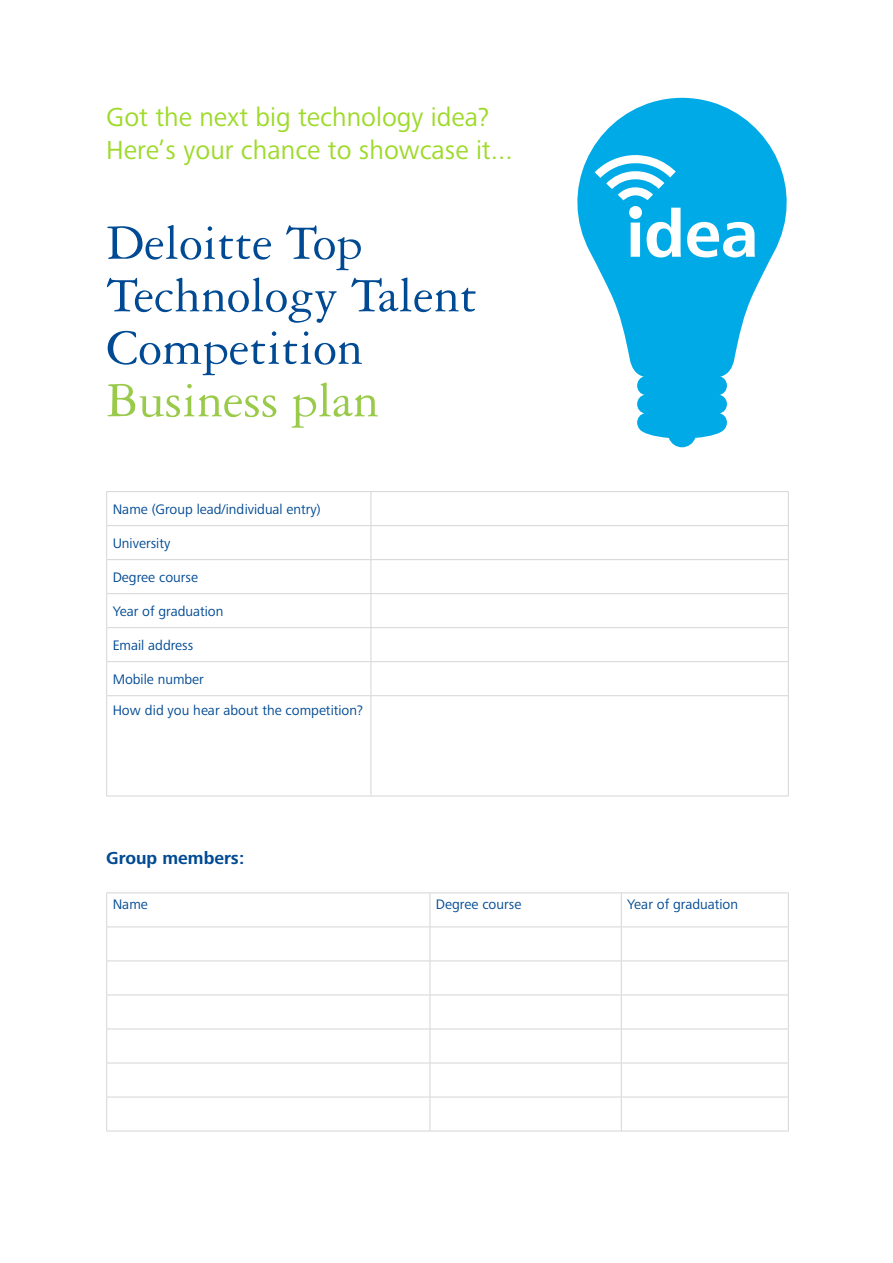
<style>
.page{position:relative;width:893px;height:1263px;background:#fff}
.page>*{position:absolute;margin:0;border:0;box-sizing:border-box;transform-origin:0 0}
.t1{font:52.5px/52.5px "Garamond 3 LT Std";color:#004a94}
.t2{font:52.5px "Garamond 3 LT Std";color:#99ca49}
.t3{font:27px/33px "Frutiger Next Pro";color:#9dda29}
.t4{font:700 18px "Frutiger Next Pro";color:#004a94}
.t5{font:14.25px/30.6px "Frutiger Next Pro";color:#004a94}
</style>
<div class="page">
<hr style="left:106px;top:491px;width:265px;height:1px;background:#d5d5d5">
<hr style="left:106px;top:492px;width:1px;height:33px;background:#d5d5d5">
<hr style="left:371px;top:491px;width:418px;height:1px;background:#d5d5d5">
<hr style="left:371px;top:492px;width:1px;height:33px;background:#d5d5d5">
<hr style="left:788px;top:492px;width:1px;height:33px;background:#d5d5d5">
<hr style="left:106px;top:525px;width:265px;height:1px;background:#d5d5d5">
<hr style="left:106px;top:526px;width:1px;height:33px;background:#d5d5d5">
<hr style="left:371px;top:525px;width:418px;height:1px;background:#d5d5d5">
<hr style="left:371px;top:526px;width:1px;height:33px;background:#d5d5d5">
<hr style="left:788px;top:526px;width:1px;height:33px;background:#d5d5d5">
<hr style="left:106px;top:559px;width:265px;height:1px;background:#d5d5d5">
<hr style="left:106px;top:560px;width:1px;height:33px;background:#d5d5d5">
<hr style="left:371px;top:559px;width:418px;height:1px;background:#d5d5d5">
<hr style="left:371px;top:560px;width:1px;height:33px;background:#d5d5d5">
<hr style="left:788px;top:560px;width:1px;height:33px;background:#d5d5d5">
<hr style="left:106px;top:593px;width:265px;height:1px;background:#d5d5d5">
<hr style="left:106px;top:594px;width:1px;height:33px;background:#d5d5d5">
<hr style="left:371px;top:593px;width:418px;height:1px;background:#d5d5d5">
<hr style="left:371px;top:594px;width:1px;height:33px;background:#d5d5d5">
<hr style="left:788px;top:594px;width:1px;height:33px;background:#d5d5d5">
<hr style="left:106px;top:627px;width:265px;height:1px;background:#d5d5d5">
<hr style="left:106px;top:628px;width:1px;height:33px;background:#d5d5d5">
<hr style="left:371px;top:627px;width:418px;height:1px;background:#d5d5d5">
<hr style="left:371px;top:628px;width:1px;height:33px;background:#d5d5d5">
<hr style="left:788px;top:628px;width:1px;height:33px;background:#d5d5d5">
<hr style="left:106px;top:661px;width:265px;height:1px;background:#d5d5d5">
<hr style="left:106px;top:662px;width:1px;height:33px;background:#d5d5d5">
<hr style="left:371px;top:661px;width:418px;height:1px;background:#d5d5d5">
<hr style="left:371px;top:662px;width:1px;height:33px;background:#d5d5d5">
<hr style="left:788px;top:662px;width:1px;height:33px;background:#d5d5d5">
<hr style="left:106px;top:695px;width:265px;height:1px;background:#d5d5d5">
<hr style="left:106px;top:696px;width:1px;height:100px;background:#d5d5d5">
<hr style="left:371px;top:695px;width:418px;height:1px;background:#d5d5d5">
<hr style="left:371px;top:696px;width:1px;height:100px;background:#d5d5d5">
<hr style="left:788px;top:696px;width:1px;height:100px;background:#d5d5d5">
<hr style="left:106px;top:796px;width:265px;height:1px;background:#d5d5d5">
<hr style="left:371px;top:796px;width:418px;height:1px;background:#d5d5d5">
<hr style="left:106px;top:892px;width:324px;height:1px;background:#d5d5d5">
<hr style="left:106px;top:893px;width:1px;height:33px;background:#d5d5d5">
<hr style="left:430px;top:892px;width:191px;height:1px;background:#d5d5d5">
<hr style="left:430px;top:893px;width:1px;height:33px;background:#d5d5d5">
<hr style="left:621px;top:892px;width:168px;height:1px;background:#d5d5d5">
<hr style="left:621px;top:893px;width:1px;height:33px;background:#d5d5d5">
<hr style="left:788px;top:893px;width:1px;height:33px;background:#d5d5d5">
<hr style="left:106px;top:926px;width:324px;height:1px;background:#d5d5d5">
<hr style="left:106px;top:927px;width:1px;height:33px;background:#d5d5d5">
<hr style="left:430px;top:926px;width:191px;height:1px;background:#d5d5d5">
<hr style="left:430px;top:927px;width:1px;height:33px;background:#d5d5d5">
<hr style="left:621px;top:926px;width:168px;height:1px;background:#d5d5d5">
<hr style="left:621px;top:927px;width:1px;height:33px;background:#d5d5d5">
<hr style="left:788px;top:927px;width:1px;height:33px;background:#d5d5d5">
<hr style="left:106px;top:960px;width:324px;height:1px;background:#d5d5d5">
<hr style="left:106px;top:961px;width:1px;height:33px;background:#d5d5d5">
<hr style="left:430px;top:960px;width:191px;height:1px;background:#d5d5d5">
<hr style="left:430px;top:961px;width:1px;height:33px;background:#d5d5d5">
<hr style="left:621px;top:960px;width:168px;height:1px;background:#d5d5d5">
<hr style="left:621px;top:961px;width:1px;height:33px;background:#d5d5d5">
<hr style="left:788px;top:961px;width:1px;height:33px;background:#d5d5d5">
<hr style="left:106px;top:994px;width:324px;height:1px;background:#d5d5d5">
<hr style="left:106px;top:995px;width:1px;height:33px;background:#d5d5d5">
<hr style="left:430px;top:994px;width:191px;height:1px;background:#d5d5d5">
<hr style="left:430px;top:995px;width:1px;height:33px;background:#d5d5d5">
<hr style="left:621px;top:994px;width:168px;height:1px;background:#d5d5d5">
<hr style="left:621px;top:995px;width:1px;height:33px;background:#d5d5d5">
<hr style="left:788px;top:995px;width:1px;height:33px;background:#d5d5d5">
<hr style="left:106px;top:1028px;width:324px;height:1px;background:#d5d5d5">
<hr style="left:106px;top:1029px;width:1px;height:33px;background:#d5d5d5">
<hr style="left:430px;top:1028px;width:191px;height:1px;background:#d5d5d5">
<hr style="left:430px;top:1029px;width:1px;height:33px;background:#d5d5d5">
<hr style="left:621px;top:1028px;width:168px;height:1px;background:#d5d5d5">
<hr style="left:621px;top:1029px;width:1px;height:33px;background:#d5d5d5">
<hr style="left:788px;top:1029px;width:1px;height:33px;background:#d5d5d5">
<hr style="left:106px;top:1062px;width:324px;height:1px;background:#d5d5d5">
<hr style="left:106px;top:1063px;width:1px;height:34px;background:#d5d5d5">
<hr style="left:430px;top:1062px;width:191px;height:1px;background:#d5d5d5">
<hr style="left:430px;top:1063px;width:1px;height:34px;background:#d5d5d5">
<hr style="left:621px;top:1062px;width:168px;height:1px;background:#d5d5d5">
<hr style="left:621px;top:1063px;width:1px;height:34px;background:#d5d5d5">
<hr style="left:788px;top:1063px;width:1px;height:34px;background:#d5d5d5">
<hr style="left:106px;top:1097px;width:324px;height:1px;background:#d5d5d5">
<hr style="left:106px;top:1097px;width:1px;height:34px;background:#d5d5d5">
<hr style="left:430px;top:1097px;width:191px;height:1px;background:#d5d5d5">
<hr style="left:430px;top:1097px;width:1px;height:34px;background:#d5d5d5">
<hr style="left:621px;top:1097px;width:168px;height:1px;background:#d5d5d5">
<hr style="left:621px;top:1097px;width:1px;height:34px;background:#d5d5d5">
<hr style="left:788px;top:1097px;width:1px;height:34px;background:#d5d5d5">
<hr style="left:106px;top:1131px;width:324px;height:1px;background:#d5d5d5">
<hr style="left:430px;top:1131px;width:191px;height:1px;background:#d5d5d5">
<hr style="left:621px;top:1131px;width:168px;height:1px;background:#d5d5d5">
<svg style="left:577px;top:98px;width:210px;height:349px;fill:#00aae7"></svg>
<svg style="left:595px;top:155px;width:81px;height:34px"></svg>
<svg style="left:618px;top:184px;width:35px;height:16px"></svg>
<svg style="left:629px;top:206px;width:13px;height:13px"></svg>
<svg style="left:631px;top:209px;width:9px;height:48px"></svg>
<svg style="left:647px;top:208px;width:34px;height:49px"></svg>
<svg style="left:687px;top:222px;width:68px;height:35px"></svg>
<h2 class="t3" style="left:106px;top:100px;width:408px">Got the next big technology idea?<br>Here’s your chance to showcase it...</h2>
<h1 class="t1" style="left:106px;top:217px;width:372px">Deloitte Top<br>Technology Talent<br>Competition</h1>
<h1 class="t2" style="left:106px;top:372px;width:274px">Business plan</h1>
<p class="t5" style="left:113px;top:494px;width:210px">Name (Group lead/individual entry)</p>
<p class="t5" style="left:113px;top:528px;width:59px">University</p>
<p class="t5" style="left:113px;top:562px;width:87px">Degree course</p>
<p class="t5" style="left:113px;top:596px;width:112px">Year of graduation</p>
<p class="t5" style="left:113px;top:630px;width:82px">Email address</p>
<p class="t5" style="left:113px;top:664px;width:252px">Mobile number<br>How did you hear about the competition?</p>
<p class="t4" style="left:106px;top:848px;width:139px">Group members:</p>
<p class="t5" style="left:113px;top:889px;width:37px">Name</p>
<p class="t5" style="left:436px;top:889px;width:87px">Degree course</p>
<p class="t5" style="left:627px;top:889px;width:112px">Year of graduation</p>
</div>
